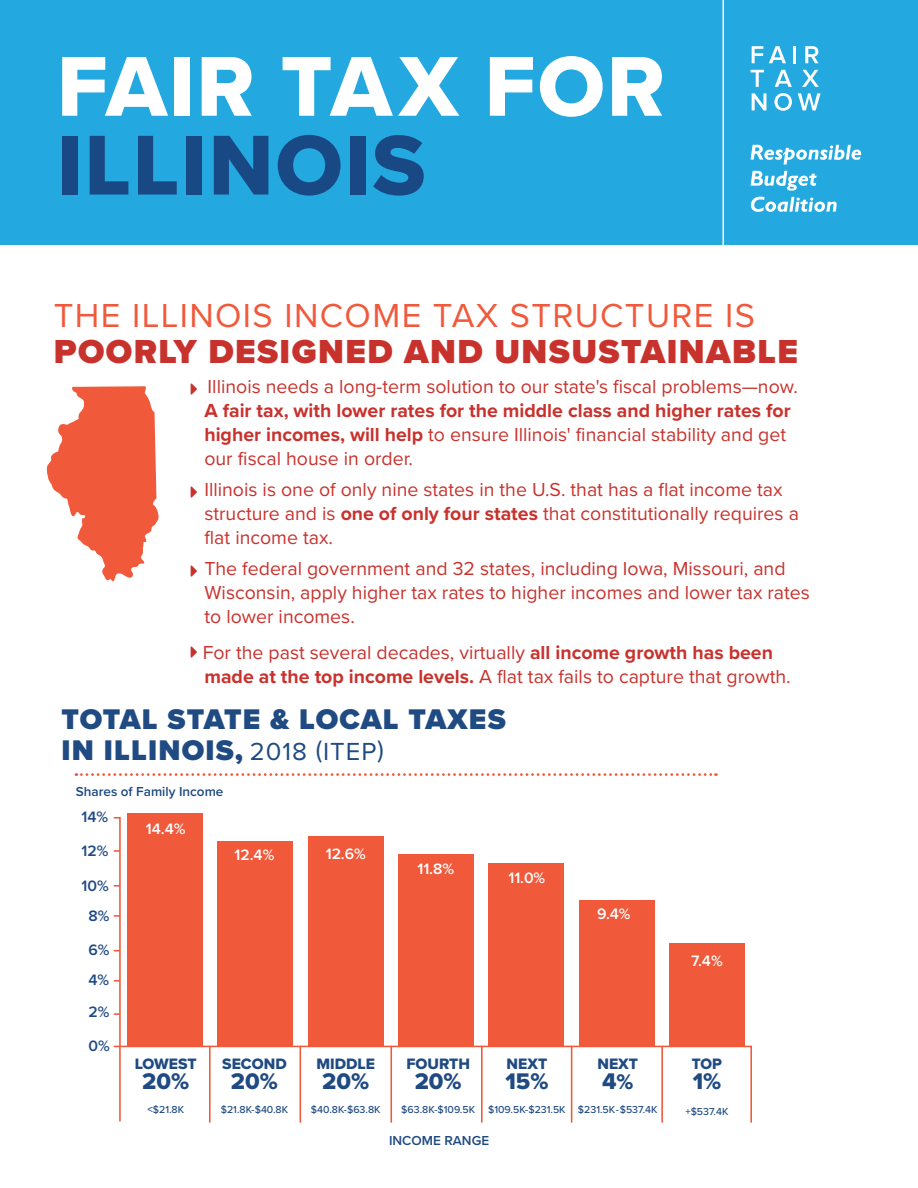
<style>
.page{position:relative;width:918px;height:1188px;background:#fff}
.page>*{position:absolute;margin:0;border:0;box-sizing:border-box;transform-origin:0 0}
.t1{font:88.05px/78.8px "Proxima Nova Extrabld";letter-spacing:.02em;color:#fff}
.t2{font:34.5px/36px "Proxima Nova";letter-spacing:.04em;color:#f0593b}
.t3{font:900 29.4px/30.8px "Proxima Nova";letter-spacing:.04em;color:#1f4a82}
.t4{font:23.55px "Proxima Nova Extrabld";color:#1f4a82}
.BULLETS{font:19.5px/24px "Proxima Nova";color:#c8322d}
.t5{font:15.6px "Proxima Nova Extrabld";color:#1f4a82}
.t6{font:600 15.6px "Proxima Nova";color:#fff}
.t7{font:600 15.6px "Proxima Nova";color:#1f4a82}
.t8{font:600 13.5px "Proxima Nova";color:#1f4a82}
.t9{font:500 10.5px "Proxima Nova";color:#1f4a82}
.s1{color:#194985}
.s2{font-weight:900;color:#c8322d}
.s3{font-weight:700}
.s4{font-weight:400;font-size:25.65px}
.s5{font-weight:600;font-size:10.95px}
.s6{font-size:21.9px}
</style>
<div class="page">
<div style="left:0;top:0;width:918px;height:244px;background:#23a9e0"></div>
<svg style="left:46px;top:386px;width:113px;height:195px"></svg>
<svg style="left:752px;top:46px;width:11px;height:17px"></svg>
<svg style="left:769px;top:46px;width:17px;height:17px"></svg>
<hr style="left:793px;top:46px;width:3px;height:17px;background:#fff">
<svg style="left:805px;top:46px;width:14px;height:17px"></svg>
<svg style="left:751px;top:70px;width:13px;height:17px"></svg>
<svg style="left:775px;top:70px;width:17px;height:17px"></svg>
<svg style="left:802px;top:70px;width:17px;height:17px"></svg>
<svg style="left:752px;top:93px;width:14px;height:17px"></svg>
<svg style="left:774px;top:93px;width:18px;height:18px"></svg>
<svg style="left:798px;top:93px;width:23px;height:17px"></svg>
<svg style="left:751px;top:145px;width:110px;height:20px"></svg>
<svg style="left:751px;top:171px;width:86px;height:41px"></svg>
<hr style="left:723px;top:0;width:1px;height:253px;background:#fff">
<div style="left:127px;top:813px;width:76px;height:234px;background:#f0593a"></div>
<div style="left:217px;top:841px;width:76px;height:206px;background:#f0593a"></div>
<div style="left:308px;top:836px;width:76px;height:211px;background:#f0593a"></div>
<div style="left:398px;top:854px;width:76px;height:193px;background:#f0593a"></div>
<div style="left:489px;top:863px;width:75px;height:184px;background:#f0593a"></div>
<div style="left:579px;top:900px;width:76px;height:147px;background:#f0593a"></div>
<div style="left:669px;top:943px;width:76px;height:104px;background:#f0593a"></div>
<svg style="left:113px;top:816px;width:8px;height:229px"></svg>
<svg style="left:113px;top:1045px;width:639px;height:78px"></svg>
<hr style="left:661px;top:1046px;width:2px;height:76px;background:#f0593a">
<hr style="left:481px;top:1046px;width:2px;height:76px;background:#f0593a">
<hr style="left:300px;top:1046px;width:1px;height:76px;background:#f0593a">
<hr style="left:571px;top:1046px;width:1px;height:76px;background:#f0593a">
<hr style="left:390px;top:1046px;width:2px;height:76px;background:#f0593a">
<hr style="left:209px;top:1046px;width:2px;height:76px;background:#f0593a">
<svg style="left:76px;top:773px;width:640px;height:3px"></svg>
<p class="t1" style="left:57px;top:46px;width:610px">FAIR TAX FOR<br><span class="s1">ILLINOIS</span></p>
<p class="t2" style="left:54px;top:296px;width:745px">THE ILLINOIS INCOME TAX STRUCTURE IS<br><span class="s2">POORLY DESIGNED AND UNSUSTAINABLE</span></p>
<p class="BULLETS" style="left:204px;top:374px;width:595px">Illinois needs a long-term solution to our state's fiscal problems—now.<br><span class="s3">A fair tax, with lower rates for the middle class and higher rates for higher incomes, will help</span> to ensure Illinois' financial stability and get our fiscal house in order.</p>
<p class="BULLETS" style="left:204px;top:476px;width:596px">Illinois is one of only nine states in the U.S. that has a flat income tax structure and is <span class="s3">one of only four states</span> that constitutionally requires a flat income tax.</p>
<p class="BULLETS" style="left:204px;top:555px;width:607px">The federal government and 32 states, including Iowa, Missouri, and<br>Wisconsin, apply higher tax rates to higher incomes and lower tax rates to lower incomes.</p>
<p class="BULLETS" style="left:203px;top:640px;width:589px">For the past several decades, virtually <span class="s3">all income growth has been made at the top income levels.</span> A flat tax fails to capture that growth.</p>
<p class="t3" style="left:62px;top:704px;width:446px">TOTAL STATE &amp; LOCAL TAXES<br>IN ILLINOIS, <span class="s4">2018 (ITEP)</span></p>
<p class="t8" style="left:76px;top:781px;width:149px">Shares of Family Income</p>
<p class="t7" style="left:82px;top:805px;width:28px">14%</p>
<p class="t7" style="left:82px;top:839px;width:28px">12%</p>
<p class="t7" style="left:82px;top:874px;width:29px">10%</p>
<p class="t7" style="left:88px;top:904px;width:22px">8%</p>
<p class="t7" style="left:88px;top:938px;width:23px">6%</p>
<p class="t7" style="left:88px;top:968px;width:22px">4%</p>
<p class="t7" style="left:88px;top:1001px;width:22px">2%</p>
<p class="t7" style="left:88px;top:1034px;width:23px">0%</p>
<p class="t6" style="left:146px;top:817px;width:41px">14.4%</p>
<p class="t6" style="left:235px;top:843px;width:41px">12.4%</p>
<p class="t6" style="left:326px;top:842px;width:41px">12.6%</p>
<p class="t6" style="left:417px;top:857px;width:38px">11.8%</p>
<p class="t6" style="left:509px;top:866px;width:38px">11.0%</p>
<p class="t6" style="left:597px;top:902px;width:35px">9.4%</p>
<p class="t5" style="left:135px;top:1052px;width:64px">LOWEST</p>
<p class="t4" style="left:142px;top:1064px;width:49px">20%</p>
<p class="t9" style="left:147px;top:1102px;width:38px"><span class="s5">&lt;</span>$21.8K</p>
<p class="t5" style="left:222px;top:1052px;width:66px">SECOND</p>
<p class="t4" style="left:231px;top:1064px;width:49px">20%</p>
<p class="t9" style="left:221px;top:1102px;width:69px">$21.8K-$40.8K</p>
<p class="t5" style="left:317px;top:1052px;width:60px">MIDDLE</p>
<p class="t4" style="left:322px;top:1064px;width:49px">20%</p>
<p class="t9" style="left:311px;top:1102px;width:71px">$40.8K-$63.8K</p>
<p class="t5" style="left:406px;top:1052px;width:65px">FOURTH</p>
<p class="t4" style="left:415px;top:1064px;width:49px">20%</p>
<p class="t9" style="left:401px;top:1102px;width:75px">$63.8K-$109.5K</p>
<p class="t5" style="left:507px;top:1052px;width:42px">NEXT</p>
<p class="t4" style="left:505px;top:1064px;width:45px">15%</p>
<p class="t9" style="left:488px;top:1102px;width:79px">$109.5K-$231.5K</p>
<p class="t8" style="left:389px;top:1131px;width:102px">INCOME RANGE</p>
<p class="t5" style="left:597px;top:1052px;width:42px">NEXT</p>
<p class="t4" style="left:602px;top:1064px;width:33px">4<span class="s6">%</span></p>
<p class="t9" style="left:578px;top:1102px;width:81px">$231.5K-$537.4K</p>
<p class="t6" style="left:691px;top:949px;width:33px">7.4%</p>
<p class="t5" style="left:692px;top:1052px;width:32px">TOP</p>
<p class="t4" style="left:693px;top:1064px;width:30px">1%</p>
<p class="t9" style="left:685px;top:1103px;width:45px">+$537.4K</p>
</div>
